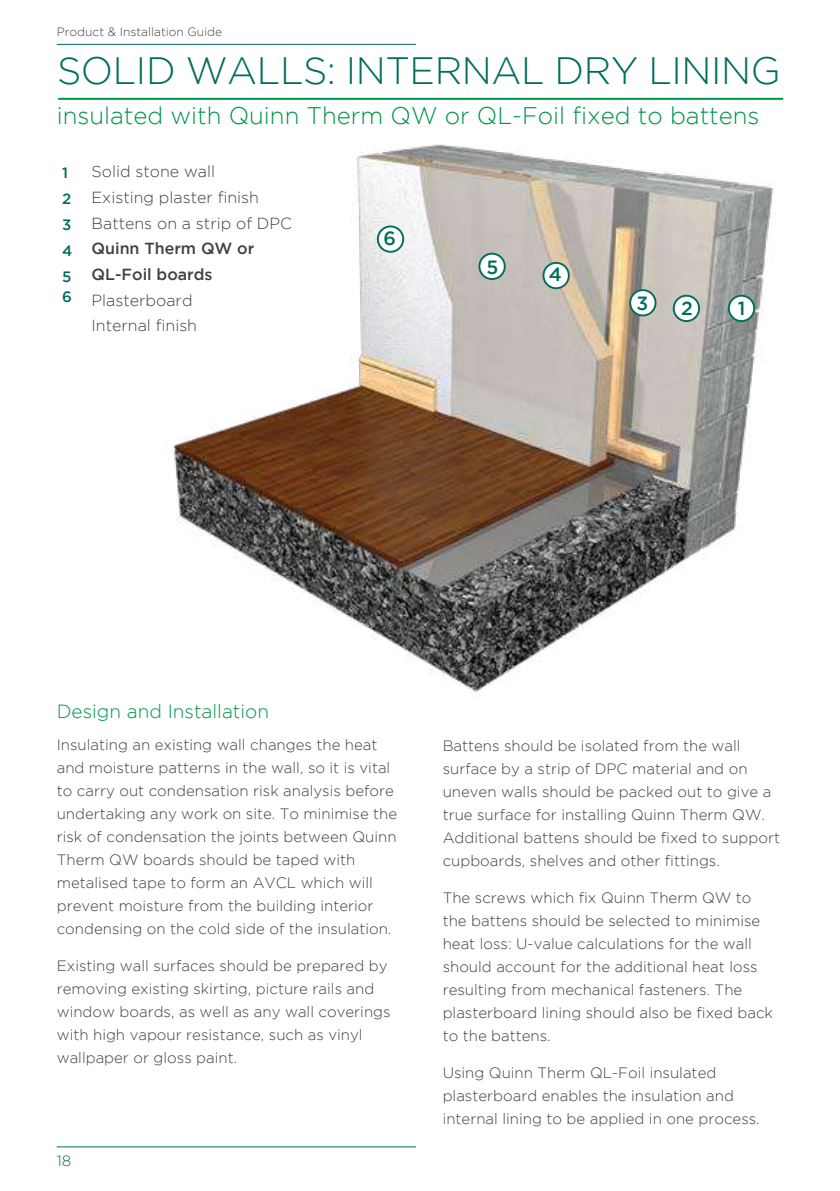
<style>
.page{position:relative;width:840px;height:1191px;background:#fff}
.page>*{position:absolute;margin:0;border:0;box-sizing:border-box;transform-origin:0 0}
.t1{font:300 38px "Gotham";letter-spacing:-.01em;color:#006d5d}
.t2{font:300 24px "Gotham";color:#009448}
.t3{font:500 19.2px "Gotham";color:#006d5d}
.t4{font:300 19px "Gotham";color:#009448}
.t5{font:300 16px/25.6px "Gotham";color:#414042}
.t6{font:500 16px/25.6px "Gotham";color:#414042}
.t7{font:300 15px/23px "Gotham";color:#414042}
.t8{font:500 15px/25.8px "Gotham";color:#006d5d}
.t9{font:300 15px "Gotham";color:#006d5d}
.t10{font:300 12px "Gotham";color:#414042}
</style>
<div class="page">
<hr style="left:57px;top:44px;width:359px;height:1px;background:#006d5d">
<hr style="left:57px;top:1146px;width:359px;height:1px;background:#006d5d">
<hr style="left:58px;top:98px;width:724px;height:2px;background:#009448">
<img style="left:172px;top:144px;width:602px;height:548px">
<div style="left:728px;top:296px;width:25px;height:25px;background:#fff;border-radius:50%"></div>
<div style="left:727px;top:295px;width:27px;height:27px;border:2px solid #006d5d;border-radius:50%"></div>
<div style="left:673px;top:296px;width:25px;height:25px;background:#fff;border-radius:50%"></div>
<div style="left:672px;top:295px;width:27px;height:27px;border:2px solid #006d5d;border-radius:50%"></div>
<div style="left:629px;top:290px;width:26px;height:25px;background:#fff;border-radius:50%"></div>
<div style="left:629px;top:289px;width:27px;height:27px;border:2px solid #006d5d;border-radius:50%"></div>
<div style="left:543px;top:263px;width:25px;height:25px;background:#fff;border-radius:50%"></div>
<div style="left:542px;top:262px;width:27px;height:27px;border:2px solid #006d5d;border-radius:50%"></div>
<div style="left:479px;top:254px;width:25px;height:25px;background:#fff;border-radius:50%"></div>
<div style="left:478px;top:253px;width:27px;height:27px;border:2px solid #006d5d;border-radius:50%"></div>
<div style="left:377px;top:226px;width:26px;height:26px;background:#fff;border-radius:50%"></div>
<div style="left:376px;top:225px;width:28px;height:28px;border:2px solid #006d5d;border-radius:50%"></div>
<p class="t10" style="left:57px;top:25px;width:167px">Product &amp; Installation Guide</p>
<h1 class="t1" style="left:57px;top:50px;width:724px">SOLID WALLS: INTERNAL DRY LINING</h1>
<h2 class="t2" style="left:57px;top:103px;width:704px">insulated with Quinn Therm QW or QL-Foil fixed to battens</h2>
<p class="t8" style="left:62px;top:160px;width:12px">1<br>2<br>3<br>4<br>5</p>
<p class="t8" style="left:62px;top:283px;width:11px">6</p>
<p class="t5" style="left:91px;top:159px;width:202px">Solid stone wall<br>Existing plaster finish<br>Battens on a strip of DPC</p>
<p class="t6" style="left:91px;top:235px;width:164px">Quinn Therm QW or<br>QL-Foil boards</p>
<p class="t5" style="left:91px;top:287px;width:107px">Plasterboard<br>Internal finish</p>
<p class="t3" style="left:383px;top:227px;width:14px">6</p>
<p class="t3" style="left:486px;top:256px;width:13px">5</p>
<p class="t3" style="left:548px;top:263px;width:15px">4</p>
<p class="t3" style="left:636px;top:292px;width:13px">3</p>
<p class="t3" style="left:680px;top:297px;width:13px">2</p>
<p class="t3" style="left:737px;top:297px;width:9px">1</p>
<p class="t4" style="left:57px;top:701px;width:214px">Design and Installation</p>
<p class="t7" style="left:57px;top:733px;width:342px">Insulating an existing wall changes the heat and moisture patterns in the wall, so it is vital to carry out condensation risk analysis before undertaking any work on site. To minimise the risk of condensation the joints between Quinn Therm QW boards should be taped with metalised tape to form an AVCL which will prevent moisture from the building interior condensing on the cold side of the insulation.</p>
<p class="t7" style="left:57px;top:954px;width:335px">Existing wall surfaces should be prepared by removing existing skirting, picture rails and window boards, as well as any wall coverings with high vapour resistance, such as vinyl wallpaper or gloss paint.</p>
<p class="t9" style="left:57px;top:1152px;width:16px">18</p>
<p class="t7" style="left:442px;top:734px;width:338px">Battens should be isolated from the wall surface by a strip of DPC material and on uneven walls should be packed out to give a true surface for installing Quinn Therm QW.<br>Additional battens should be fixed to support cupboards, shelves and other fittings.</p>
<p class="t7" style="left:442px;top:886px;width:331px">The screws which fix Quinn Therm QW to the battens should be selected to minimise heat loss: U-value calculations for the wall should account for the additional heat loss resulting from mechanical fasteners. The plasterboard lining should also be fixed back to the battens.</p>
<p class="t7" style="left:442px;top:1061px;width:318px">Using Quinn Therm QL-Foil insulated plasterboard enables the insulation and internal lining to be applied in one process.</p>
</div>
